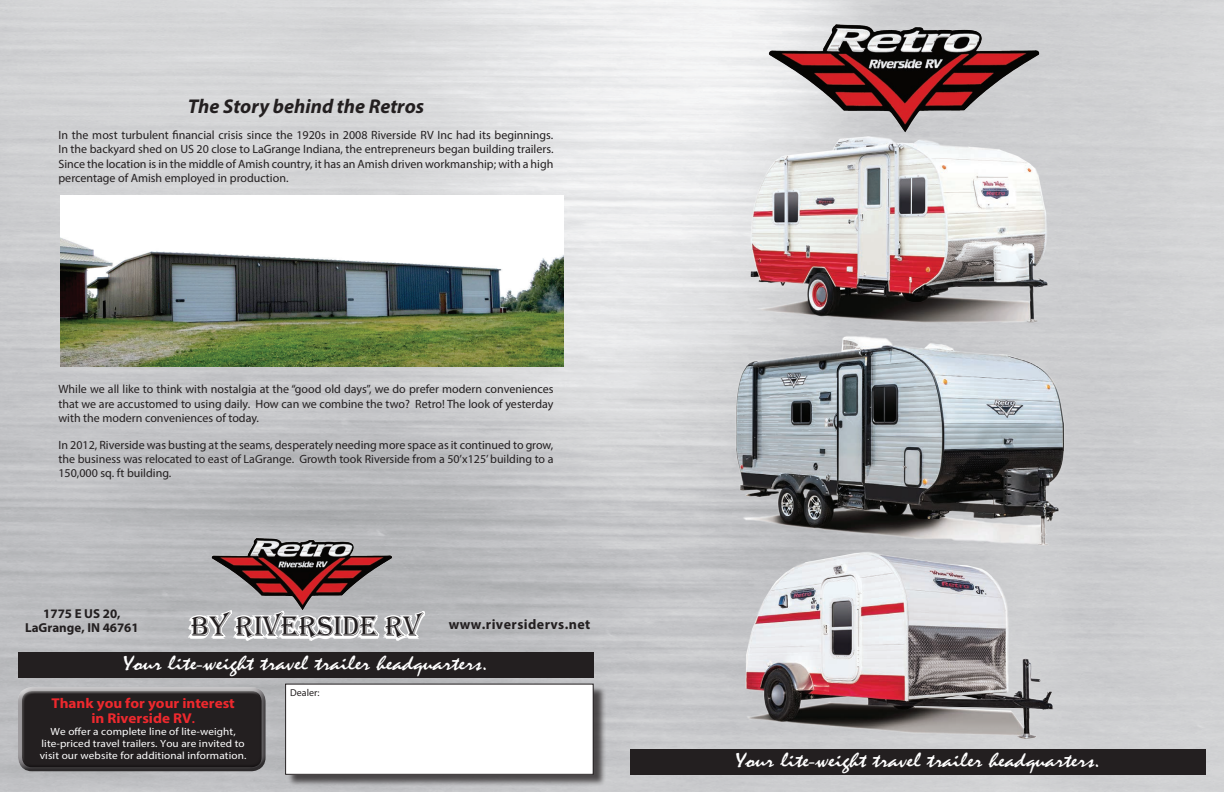
<style>
.page{position:relative;width:1224px;height:792px;background:#fff}
.page>*{position:absolute;margin:0;border:0;box-sizing:border-box;transform-origin:0 0}
.t1{font:21.1px "Mistral";color:#fff;scale:1.25 1}
.t2{font:italic 700 20px "Myriad Pro";color:#231f20}
.t3{font:700 14.2px/15px "Myriad Pro";color:#ee292e;text-align:center;scale:1.06 1}
.t4{font:700 14px "Myriad Pro";letter-spacing:.03em;color:#231f20}
.t5{font:700 13px/14.2px "Myriad Pro";color:#231f20;text-align:center}
.t6{font:12px/14.4px "Myriad Pro";color:#231f20;text-align:justify}
.t7{font:10.4px/12px "Myriad Pro";letter-spacing:.01em;color:#fff;text-align:center;scale:1.07 1}
.t8{font:10px "Myriad Pro";color:#231f20}
.s1{font-family:"Algerian";font-weight:400;font-size:29px}
.s2{font-size:11.4px}
</style>
<div class="page">
<img style="left:0;top:0;width:1224px;height:792px">
<div style="left:630px;top:750px;width:576px;height:25px;background:#231f20"></div>
<div style="left:287px;top:685px;width:319px;height:102px;background:#231f20;opacity:.75"></div>
<div style="left:286px;top:684px;width:307px;height:90px;background:#fff"></div>
<div style="left:285px;top:684px;width:309px;height:91px;border:1px solid #231f20"></div>
<img style="left:766px;top:17px;width:279px;height:103px">
<div style="left:18px;top:686px;width:249px;height:77px;background:#c4c2c4"></div>
<div style="left:18px;top:690px;width:249px;height:82px;background:#231f20"></div>
<img style="left:725px;top:120px;width:350px;height:208px">
<img style="left:724px;top:328px;width:352px;height:227px">
<img style="left:725px;top:537px;width:350px;height:213px">
<img style="left:60px;top:196px;width:504px;height:170px">
<div style="left:18px;top:653px;width:576px;height:25px;background:#231f20"></div>
<img style="left:209px;top:533px;width:186px;height:71px">
<svg style="left:186px;top:604px;width:241px;height:37px"></svg>
<h2 class="t2" style="left:188px;top:93px;width:238px">The Story behind the Retros</h2>
<p class="t6" style="left:58px;top:128px;width:497px">In the most turbulent financial crisis since the 1920s in 2008 Riverside RV Inc had its beginnings.<br>In the backyard shed on US 20 close to LaGrange Indiana, the entrepreneurs began building trailers.<br>Since the location is in the middle of Amish country, it has an Amish driven workmanship; with a high percentage of Amish employed in production.</p>
<p class="t6" style="left:58px;top:382px;width:497px">While we all like to think with nostalgia at the “good old days”, we do prefer modern conveniences that we are accustomed to using daily. How can we combine the two? Retro! The look of yesterday with the modern conveniences of today.</p>
<p class="t6" style="left:58px;top:437px;width:497px">In 2012, Riverside was busting at the seams, desperately needing more space as it continued to grow, the business was relocated to east of LaGrange. Growth took Riverside from a 50’x125’ building to a 150,000 sq. ft building.</p>
<p class="t5" style="left:25px;top:606px;width:115px">1775 E US 20,<br>LaGrange, IN 46761</p>
<p class="t4" style="left:191px;top:616px;width:401px"><span class="s1">By Riverside RV</span> www.riversidervs.net</p>
<h1 class="t1" style="left:123px;top:651px;width:293px">Your lite-weight travel trailer headquarters.</h1>
<p class="t3" style="left:51px;top:696px;width:175px">Thank you for your interest in Riverside RV<span class="s2">.</span></p>
<p class="t7" style="left:40px;top:726px;width:195px">We offer a complete line of lite-weight, lite-priced travel trailers. You are invited to visit our website for additional information.</p>
<p class="t8" style="left:290px;top:686px;width:31px">Dealer:</p>
<h1 class="t1" style="left:736px;top:748px;width:293px">Your lite-weight travel trailer headquarters.</h1>
</div>
